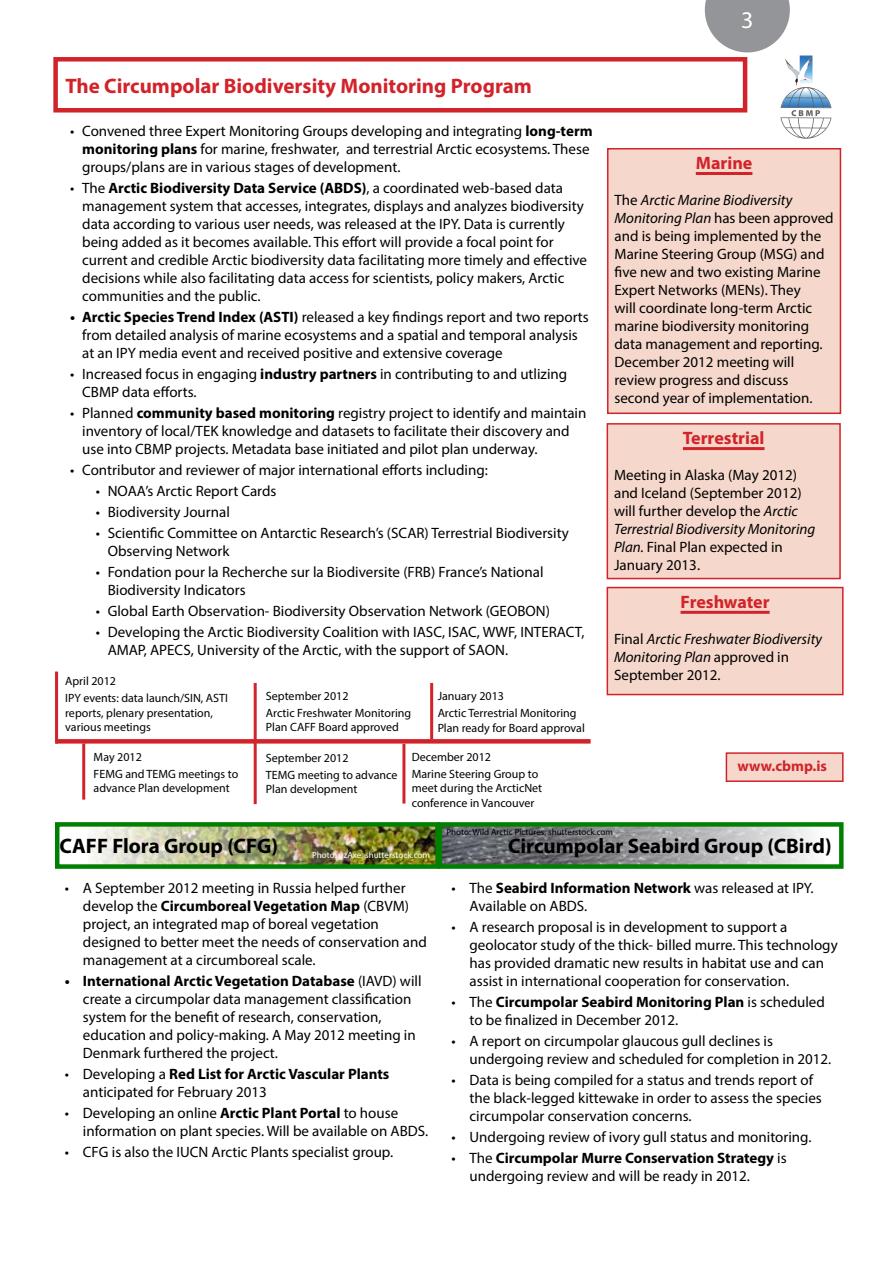
<style>
.page{position:relative;width:893px;height:1263px;background:#fff}
.page>*{position:absolute;margin:0;border:0;box-sizing:border-box;transform-origin:0 0}
.t1{font:24px "Myriad Pro";color:#fff}
.t2{font:700 21px "Myriad Pro";color:#000}
.t3{font:700 21px "Myriad Pro";color:#d2232a}
.t4{font:700 18px "Myriad Pro";color:#d2232a}
.t5{font:15px/18px "Myriad Pro";color:#000}
.t6{font:italic 15px/18px "Myriad Pro";color:#000}
.t7{font:700 15px "Myriad Pro";color:#d2232a}
.t8{font:12px/17.4px "Myriad Pro";color:#000}
.t9{font:9px "Myriad Pro";color:#000}
.t10{font:9px "Myriad Pro";color:#fff}
.s1{font-weight:700}
.s2{font-style:italic}
.s3{font-style:normal}
</style>
<div class="page">
<svg style="left:705px;top:0;width:126px;height:139px"></svg>
<div style="left:53px;top:57px;width:694px;height:55px;border:4px solid #d2232a"></div>
<div style="left:56px;top:739px;width:535px;height:5px;background:#d2232a"></div>
<hr style="left:402px;top:744px;width:3px;height:59px;background:#d2232a">
<hr style="left:430px;top:683px;width:3px;height:56px;background:#d2232a">
<hr style="left:82px;top:743px;width:3px;height:57px;background:#d2232a">
<div style="left:608px;top:149px;width:232px;height:264px;background:#f5d8cb"></div>
<hr style="left:696px;top:172px;width:56px;height:3px;background:#d2232a">
<div style="left:607px;top:148px;width:234px;height:266px;border:2px solid #d2232a"></div>
<div style="left:607px;top:587px;width:236px;height:107px;background:#f5d8cb"></div>
<hr style="left:680px;top:611px;width:90px;height:3px;background:#d2232a">
<div style="left:607px;top:587px;width:237px;height:108px;border:2px solid #d2232a"></div>
<div style="left:607px;top:424px;width:233px;height:154px;background:#f5d8cb"></div>
<hr style="left:683px;top:447px;width:81px;height:3px;background:#d2232a">
<div style="left:607px;top:423px;width:234px;height:156px;border:2px solid #d2232a"></div>
<hr style="left:254px;top:683px;width:3px;height:121px;background:#d2232a">
<hr style="left:55px;top:671px;width:3px;height:73px;background:#d2232a">
<img style="left:90px;top:827px;width:345px;height:37px">
<img style="left:443px;top:827px;width:372px;height:37px">
<div style="left:438px;top:822px;width:406px;height:47px;border:4px solid #008000"></div>
<div style="left:55px;top:822px;width:385px;height:47px;border:4px solid #008000"></div>
<div style="left:726px;top:752px;width:118px;height:30px;background:#f5d8cb;border:2px solid #d2232a"></div>
<h2 class="t3" style="left:65px;top:72px;width:468px">The Circumpolar Biodiversity Monitoring Program</h2>
<p class="t5" style="left:82px;top:122px;width:512px;text-indent:-12px">• Convened three Expert Monitoring Groups developing and integrating <span class="s1">long-term monitoring plans</span> for marine, freshwater, and terrestrial Arctic ecosystems. These groups/plans are in various stages of development.</p>
<p class="t5" style="left:82px;top:179px;width:506px;text-indent:-12px">• The <span class="s1">Arctic Biodiversity Data Service (ABDS)</span>, a coordinated web-based data management system that accesses, integrates, displays and analyzes biodiversity data according to various user needs, was released at the IPY. Data is currently being added as it becomes available. This effort will provide a focal point for current and credible Arctic biodiversity data facilitating more timely and effective decisions while also facilitating data access for scientists, policy makers, Arctic communities and the public.</p>
<p class="t5" style="left:82px;top:308px;width:508px;text-indent:-12px"><span class="s1">• Arctic Species Trend Index (ASTI)</span> released a key findings report and two reports from detailed analysis of marine ecosystems and a spatial and temporal analysis at an IPY media event and received positive and extensive coverage</p>
<p class="t5" style="left:82px;top:365px;width:487px;text-indent:-12px">• Increased focus in engaging <span class="s1">industry partners</span> in contributing to and utlizing<br>CBMP data efforts.</p>
<p class="t5" style="left:82px;top:404px;width:506px;text-indent:-12px">• Planned <span class="s1">community based monitoring</span> registry project to identify and maintain inventory of local/TEK knowledge and datasets to facilitate their discovery and use into CBMP projects. Metadata base initiated and pilot plan underway.</p>
<p class="t5" style="left:70px;top:461px;width:419px">• Contributor and reviewer of major international efforts including:</p>
<p class="t5" style="left:96px;top:482px;width:182px">• NOAA’s Arctic Report Cards</p>
<p class="t5" style="left:96px;top:503px;width:136px">• Biodiversity Journal</p>
<p class="t5" style="left:108px;top:524px;width:463px;text-indent:-12px">• Scientific Committee on Antarctic Research’s (SCAR) Terrestrial Biodiversity<br>Observing Network</p>
<p class="t5" style="left:108px;top:563px;width:437px;text-indent:-12px">• Fondation pour la Recherche sur la Biodiversite (FRB) France’s National<br>Biodiversity Indicators</p>
<p class="t5" style="left:96px;top:602px;width:456px">• Global Earth Observation- Biodiversity Observation Network (GEOBON)</p>
<p class="t5" style="left:108px;top:623px;width:478px;text-indent:-12px">• Developing the Arctic Biodiversity Coalition with IASC, ISAC, WWF, INTERACT,<br>AMAP, APECS, University of the Arctic, with the support of SAON.</p>
<p class="t8" style="left:65px;top:672px;width:164px">April 2012<br>IPY events: data launch/SIN, ASTI</p>
<p class="t8" style="left:65px;top:705px;width:149px;line-height:14.4px">reports, plenary presentation, various meetings</p>
<p class="t8" style="left:94px;top:748px;width:146px">May 2012<br>FEMG and TEMG meetings to</p>
<p class="t8" style="left:94px;top:779px;width:138px">advance Plan development</p>
<p class="t8" style="left:266px;top:687px;width:147px">September 2012<br>Arctic Freshwater Monitoring</p>
<p class="t8" style="left:266px;top:718px;width:134px">Plan CAFF Board approved</p>
<p class="t8" style="left:438px;top:687px;width:140px">January 2013<br>Arctic Terrestrial Monitoring</p>
<p class="t8" style="left:438px;top:719px;width:149px">Plan ready for Board approval</p>
<p class="t8" style="left:266px;top:749px;width:133px">September 2012<br>TEMG meeting to advance</p>
<p class="t8" style="left:266px;top:780px;width:93px">Plan development</p>
<p class="t8" style="left:412px;top:748px;width:128px">December 2012<br>Marine Steering Group to</p>
<p class="t8" style="left:412px;top:781px;width:132px;line-height:14.4px">meet during the ArcticNet conference in Vancouver</p>
<h1 class="t1" style="left:741px;top:5px;width:14px">3</h1>
<p class="t4" style="left:696px;top:151px;width:58px">Marine</p>
<p class="t5" style="left:614px;top:191px;width:221px">The <span class="s2">Arctic Marine Biodiversity<br>Monitoring Plan</span> has been approved and is being implemented by the<br>Marine Steering Group (MSG) and five new and two existing Marine<br>Expert Networks (MENs). They<br>will coordinate long-term Arctic marine biodiversity monitoring data management and reporting.<br>December 2012 meeting will review progress and discuss second year of implementation.</p>
<p class="t4" style="left:683px;top:426px;width:83px">Terrestrial</p>
<p class="t5" style="left:614px;top:466px;width:203px">Meeting in Alaska (May 2012) and Iceland (September 2012) will further develop the <span class="s2">Arctic<br>Terrestrial Biodiversity Monitoring<br>Plan.</span> Final Plan expected in<br>January 2013.</p>
<p class="t4" style="left:680px;top:590px;width:91px">Freshwater</p>
<p class="t6" style="left:614px;top:629px;width:210px"><span class="s3">Final</span> Arctic Freshwater Biodiversity<br>Monitoring Plan <span class="s3">approved in<br>September 2012.</span></p>
<p class="t7" style="left:738px;top:756px;width:91px">www.cbmp.is</p>
<p class="t9" style="left:446px;top:826px;width:168px">Photo: Wild Arctic Pictures, shutterstock.com</p>
<h2 class="t2" style="left:59px;top:832px;width:220px">CAFF Flora Group (CFG)</h2>
<h2 class="t2" style="left:508px;top:832px;width:325px">Circumpolar Seabird Group (CBird)</h2>
<p class="t10" style="left:312px;top:850px;width:119px">Photo: pzAxe, shutterstock.com</p>
<p class="t5" style="left:83px;top:879px;width:345px;text-indent:-18px">• A September 2012 meeting in Russia helped further develop the <span class="s1">Circumboreal Vegetation Map</span> (CBVM) project, an integrated map of boreal vegetation designed to better meet the needs of conservation and management at a circumboreal scale.</p>
<p class="t5" style="left:83px;top:972px;width:340px;text-indent:-18px"><span class="s1">• International Arctic Vegetation Database</span> (IAVD) will create a circumpolar data management classification system for the benefit of research, conservation, education and policy-making. A May 2012 meeting in Denmark furthered the project.</p>
<p class="t5" style="left:83px;top:1065px;width:308px;text-indent:-18px">• Developing a <span class="s1">Red List for Arctic Vascular Plants </span>anticipated for February 2013</p>
<p class="t5" style="left:83px;top:1104px;width:347px;text-indent:-18px">• Developing an online <span class="s1">Arctic Plant Portal</span> to house information on plant species. Will be available on ABDS.</p>
<p class="t5" style="left:65px;top:1143px;width:330px">• CFG is also the IUCN Arctic Plants specialist group.</p>
<p class="t5" style="left:470px;top:879px;width:346px;text-indent:-18px">• The <span class="s1">Seabird Information Network</span> was released at IPY.<br>Available on ABDS.</p>
<p class="t5" style="left:470px;top:918px;width:370px;text-indent:-18px">• A research proposal is in development to support a geolocator study of the thick- billed murre. This technology has provided dramatic new results in habitat use and can assist in international cooperation for conservation.</p>
<p class="t5" style="left:470px;top:993px;width:357px;text-indent:-18px">• The <span class="s1">Circumpolar Seabird Monitoring Plan</span> is scheduled to be finalized in December 2012.</p>
<p class="t5" style="left:470px;top:1032px;width:363px;text-indent:-18px">• A report on circumpolar glaucous gull declines is undergoing review and scheduled for completion in 2012.</p>
<p class="t5" style="left:470px;top:1071px;width:354px;text-indent:-18px">• Data is being compiled for a status and trends report of the black-legged kittewake in order to assess the species circumpolar conservation concerns.</p>
<p class="t5" style="left:452px;top:1128px;width:361px">• Undergoing review of ivory gull status and monitoring.</p>
<p class="t5" style="left:470px;top:1149px;width:319px;text-indent:-18px">• The <span class="s1">Circumpolar Murre Conservation Strategy</span> is undergoing review and will be ready in 2012.</p>
</div>
